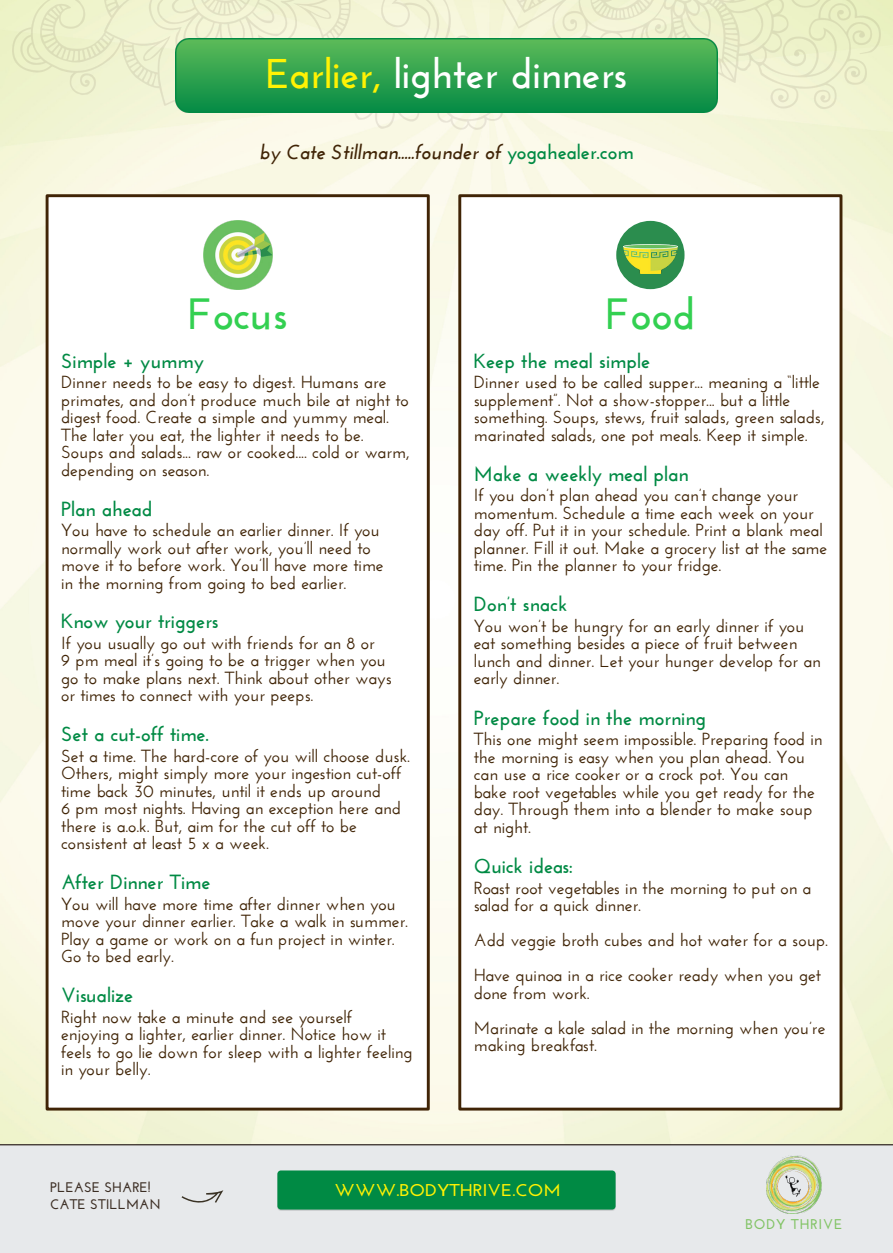
<style>
.page{position:relative;width:893px;height:1253px;background:#fff}
.page>*{position:absolute;margin:0;border:0;box-sizing:border-box;transform-origin:0 0}
.t1{font:700 43.75px "Josefin Sans";color:#33d051}
.t2{font:700 41.47px "Josefin Sans";color:#fff}
.t3{font:700 20.4px "Josefin Sans";color:#008a44}
.t4{font:italic 700 20.4px "Josefin Sans";color:#402406}
.t5{font:600 17.5px/17.5px "Josefin Sans";color:#402406}
.t6{font:700 17.04px "Josefin Sans";color:#fff204;scale:1.1 1}
.t7{font:700 14.04px "Josefin Sans";color:#81c364}
.t8{font:700 13.89px/16.7px "Josefin Sans";color:#3c2e24}
.s1{color:#fff204}
.s2{font-style:normal;color:#008a44}
</style>
<div class="page">
<img style="left:0;top:0;width:893px;height:1144px">
<img style="left:13px;top:0;width:867px;height:130px">
<div style="left:0;top:1144px;width:893px;height:109px;background:#e7e9eb"></div>
<img style="left:766px;top:1155px;width:55px;height:58px">
<svg style="left:182px;top:1190px;width:41px;height:15px"></svg>
<img style="left:277px;top:1171px;width:339px;height:40px">
<div style="left:277px;top:1170px;width:338px;height:39px;background:#008a44;border-radius:4px"></div>
<img style="left:176px;top:39px;width:541px;height:73px">
<div style="left:46px;top:194px;width:384px;height:916px;background:#fff;border:3px solid #402406"></div>
<div style="left:458px;top:194px;width:384px;height:916px;background:#fff;border:3px solid #402406"></div>
<img style="left:203px;top:221px;width:69px;height:68px">
<div style="left:616px;top:221px;width:68px;height:68px;background:#2b8d4e;border-radius:50%"></div>
<img style="left:623px;top:245px;width:54px;height:28px">
<h2 class="t2" style="left:265px;top:57px;width:364px"><span class="s1">Earlier,</span> lighter dinners</h2>
<p class="t4" style="left:259px;top:144px;width:376px">by Cate Stillman.....founder of <span class="s2">yogahealer.com</span></p>
<h1 class="t1" style="left:188px;top:296px;width:102px">Focus</h1>
<h1 class="t1" style="left:605px;top:296px;width:92px">Food</h1>
<p class="t3" style="left:61px;top:352px;width:144px">Simple + yummy</p>
<p class="t5" style="left:61px;top:375px;width:350px">Dinner needs to be easy to digest. Humans are primates, and don’t produce much bile at night to digest food. Create a simple and yummy meal.<br>The later you eat, the lighter it needs to be.<br>Soups and salads... raw or cooked.... cold or warm, depending on season.</p>
<p class="t3" style="left:474px;top:352px;width:178px">Keep the meal simple</p>
<p class="t5" style="left:474px;top:375px;width:352px">Dinner used to be called supper... meaning a “little supplement”. Not a show-stopper... but a little something. Soups, stews, fruit salads, green salads, marinated salads, one pot meals. Keep it simple.</p>
<p class="t3" style="left:474px;top:465px;width:216px">Make a weekly meal plan</p>
<p class="t5" style="left:474px;top:488px;width:355px">If you don’t plan ahead you can’t change your momentum. Schedule a time each week on your day off. Put it in your schedule. Print a blank meal planner. Fill it out. Make a grocery list at the same time. Pin the planner to your fridge.</p>
<p class="t3" style="left:474px;top:596px;width:95px">Don’t snack</p>
<p class="t5" style="left:474px;top:618px;width:349px">You won’t be hungry for an early dinner if you eat something besides a piece of fruit between lunch and dinner. Let your hunger develop for an early dinner.</p>
<p class="t3" style="left:474px;top:709px;width:234px">Prepare food in the morning</p>
<p class="t5" style="left:474px;top:732px;width:350px">This one might seem impossible. Preparing food in the morning is easy when you plan ahead. You can use a rice cooker or a crock pot. You can bake root vegetables while you get ready for the day. Through them into a blender to make soup at night.</p>
<p class="t3" style="left:474px;top:858px;width:101px">Quick ideas:</p>
<p class="t5" style="left:474px;top:880px;width:339px">Roast root vegetables in the morning to put on a salad for a quick dinner.</p>
<p class="t5" style="left:474px;top:924px;width:356px;line-height:35px">Add veggie broth cubes and hot water for a soup.<br>Have quinoa in a rice cooker ready when you get</p>
<p class="t5" style="left:474px;top:976px;width:353px;line-height:35px">done from work.<br>Marinate a kale salad in the morning when you’re</p>
<p class="t5" style="left:474px;top:1038px;width:125px">making breakfast.</p>
<p class="t3" style="left:61px;top:500px;width:93px">Plan ahead</p>
<p class="t5" style="left:61px;top:523px;width:324px">You have to schedule an earlier dinner. If you normally work out after work, you’ll need to move it to before work. You’ll have more time in the morning from going to bed earlier.</p>
<p class="t3" style="left:61px;top:613px;width:159px">Know your triggers</p>
<p class="t5" style="left:61px;top:635px;width:332px">If you usually go out with friends for an 8 or<br>9 pm meal it’s going to be a trigger when you go to make plans next. Think about other ways or times to connect with your peeps.</p>
<p class="t3" style="left:61px;top:726px;width:149px">Set a cut-off time.</p>
<p class="t5" style="left:61px;top:749px;width:351px">Set a time. The hard-core of you will choose dusk.<br>Others, might simply more your ingestion cut-off time back 30 minutes, until it ends up around<br>6 pm most nights. Having an exception here and there is a.o.k. But, aim for the cut off to be consistent at least 5 x a week.</p>
<p class="t3" style="left:61px;top:874px;width:151px">After Dinner Time</p>
<p class="t5" style="left:61px;top:896px;width:348px">You will have more time after dinner when you move your dinner earlier. Take a walk in summer.<br>Play a game or work on a fun project in winter.<br>Go to bed early.</p>
<p class="t3" style="left:61px;top:987px;width:74px">Visualize</p>
<p class="t5" style="left:61px;top:1009px;width:353px">Right now take a minute and see yourself enjoying a lighter, earlier dinner. Notice how it feels to go lie down for sleep with a lighter feeling in your belly.</p>
<p class="t8" style="left:50px;top:1180px;width:112px">PLEASE SHARE!<br>CATE STILLMAN</p>
<p class="t6" style="left:334px;top:1183px;width:207px">WWW.BODYTHRIVE.COM</p>
<p class="t7" style="left:746px;top:1218px;width:99px">BODY THRIVE</p>
</div>
